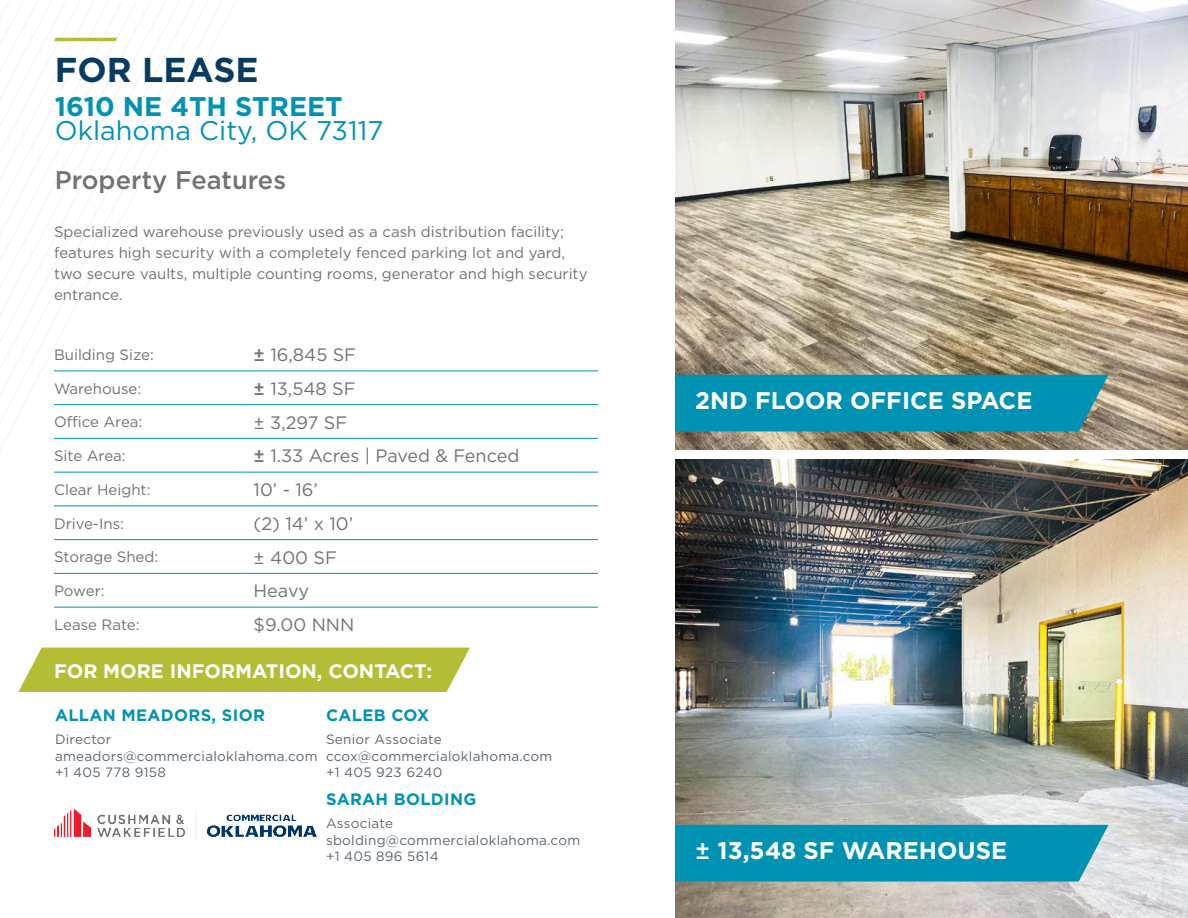
<style>
.page{position:relative;width:1188px;height:918px;background:#fff}
.page>*{position:absolute;margin:0;border:0;box-sizing:border-box;transform-origin:0 0}
.t1{font:700 34.5px "Gotham";color:#083b60}
.t2{font:27px "Gotham";color:#0092b3}
.t3{font:700 27px "Gotham";color:#0092b3}
.t4{font:500 25.5px "Gotham";color:#717272}
.t5{font:700 24px "Gotham";color:#fff}
.t6{font:700 19.5px "Gotham";color:#fff}
.Spec_Value{font:18px "Gotham";color:#717272}
.t7{font:700 16.5px "Gotham";letter-spacing:.02em;color:#0093b2}
.Spec_Title{font:15px/21.1px "Gotham";color:#717272}
.t8{font:13.5px "Gotham";letter-spacing:.02em;color:#5c6771}
.s1{font-weight:500}
</style>
<div class="page">
<svg style="left:0;top:1px;width:237px;height:836px"></svg>
<img style="left:675px;top:0;width:513px;height:449px">
<img style="left:675px;top:459px;width:513px;height:459px">
<hr style="left:54px;top:370px;width:194px;height:1px;background:#0092b3">
<hr style="left:248px;top:370px;width:350px;height:1px;background:#0092b3">
<hr style="left:54px;top:404px;width:194px;height:1px;background:#0092b3">
<hr style="left:248px;top:404px;width:350px;height:1px;background:#0092b3">
<hr style="left:54px;top:438px;width:194px;height:1px;background:#0092b3">
<hr style="left:248px;top:438px;width:350px;height:1px;background:#0092b3">
<hr style="left:54px;top:472px;width:194px;height:1px;background:#0092b3">
<hr style="left:248px;top:472px;width:350px;height:1px;background:#0092b3">
<hr style="left:54px;top:506px;width:194px;height:1px;background:#0092b3">
<hr style="left:248px;top:506px;width:350px;height:1px;background:#0092b3">
<hr style="left:54px;top:539px;width:194px;height:1px;background:#0092b3">
<hr style="left:248px;top:539px;width:350px;height:1px;background:#0092b3">
<hr style="left:54px;top:573px;width:194px;height:1px;background:#0092b3">
<hr style="left:248px;top:573px;width:350px;height:1px;background:#0092b3">
<hr style="left:54px;top:607px;width:194px;height:1px;background:#0092b3">
<hr style="left:248px;top:607px;width:350px;height:1px;background:#0092b3">
<svg style="left:54px;top:38px;width:63px;height:3px"></svg>
<div style="left:675px;top:375px;width:434px;height:56px;background:#0092b3"></div>
<div style="left:675px;top:825px;width:434px;height:57px;background:#0092b3"></div>
<div style="left:18px;top:648px;width:452px;height:44px;background:#b3bd35"></div>
<img style="left:55px;top:809px;width:262px;height:32px">
<p class="t1" style="left:55px;top:47px;width:205px">FOR LEASE</p>
<p class="t3" style="left:55px;top:88px;width:290px">1610 NE 4TH STREET</p>
<p class="t2" style="left:55px;top:113px;width:330px">Oklahoma City, OK 73117</p>
<p class="t4" style="left:55px;top:163px;width:233px">Property Features</p>
<p class="Spec_Title" style="left:54px;top:220px;width:535px">Specialized warehouse previously used as a cash distribution facility; features high security with a completely fenced parking lot and yard, two secure vaults, multiple counting rooms, generator and high security entrance.</p>
<p class="Spec_Title" style="left:54px;top:344px;width:101px">Building Size:</p>
<p class="Spec_Value" style="left:254px;top:343px;width:104px"><span class="s1">±</span> 16,845 SF</p>
<p class="Spec_Title" style="left:54px;top:378px;width:89px">Warehouse:</p>
<p class="Spec_Value" style="left:254px;top:377px;width:103px"><span class="s1">±</span> 13,548 SF</p>
<p class="Spec_Title" style="left:54px;top:411px;width:90px">Office Area:</p>
<p class="Spec_Value" style="left:254px;top:411px;width:95px">± 3,297 SF</p>
<p class="Spec_Title" style="left:54px;top:445px;width:73px">Site Area:</p>
<p class="Spec_Value" style="left:254px;top:445px;width:267px"><span class="s1">±</span> 1.33 Acres | Paved &amp; Fenced</p>
<p class="Spec_Title" style="left:54px;top:479px;width:98px">Clear Height:</p>
<p class="Spec_Value" style="left:254px;top:478px;width:66px">10’ - 16’</p>
<p class="Spec_Title" style="left:54px;top:513px;width:71px">Drive-Ins:</p>
<p class="Spec_Value" style="left:254px;top:512px;width:101px">(2) 14’ x 10’</p>
<p class="Spec_Title" style="left:54px;top:546px;width:106px">Storage Shed:</p>
<p class="Spec_Value" style="left:254px;top:546px;width:85px">± 400 SF</p>
<p class="Spec_Title" style="left:54px;top:580px;width:52px">Power:</p>
<p class="Spec_Value" style="left:254px;top:580px;width:57px">Heavy</p>
<p class="Spec_Title" style="left:54px;top:614px;width:87px">Lease Rate:</p>
<p class="Spec_Value" style="left:254px;top:613px;width:102px">$9.00 NNN</p>
<p class="t6" style="left:54px;top:658px;width:380px">FOR MORE INFORMATION, CONTACT:</p>
<p class="t7" style="left:55px;top:705px;width:211px">ALLAN MEADORS, SIOR</p>
<p class="t8" style="left:55px;top:731px;width:58px">Director</p>
<p class="t8" style="left:55px;top:747px;width:264px">ameadors@commercialoklahoma.com</p>
<p class="t8" style="left:55px;top:763px;width:112px">+1 405 778 9158</p>
<p class="t7" style="left:326px;top:789px;width:152px">SARAH BOLDING</p>
<p class="t8" style="left:326px;top:815px;width:69px">Associate</p>
<p class="t8" style="left:326px;top:831px;width:256px">sbolding@commercialoklahoma.com</p>
<p class="t8" style="left:326px;top:847px;width:114px">+1 405 896 5614</p>
<p class="t7" style="left:326px;top:705px;width:105px">CALEB COX</p>
<p class="t8" style="left:326px;top:731px;width:117px">Senior Associate</p>
<p class="t8" style="left:326px;top:747px;width:228px">ccox@commercialoklahoma.com</p>
<p class="t8" style="left:326px;top:763px;width:118px">+1 405 923 6240</p>
<p class="t5" style="left:695px;top:384px;width:339px">2ND FLOOR OFFICE SPACE</p>
<p class="t5" style="left:695px;top:834px;width:313px"><span class="s1">±</span> 13,548 SF WAREHOUSE</p>
</div>
